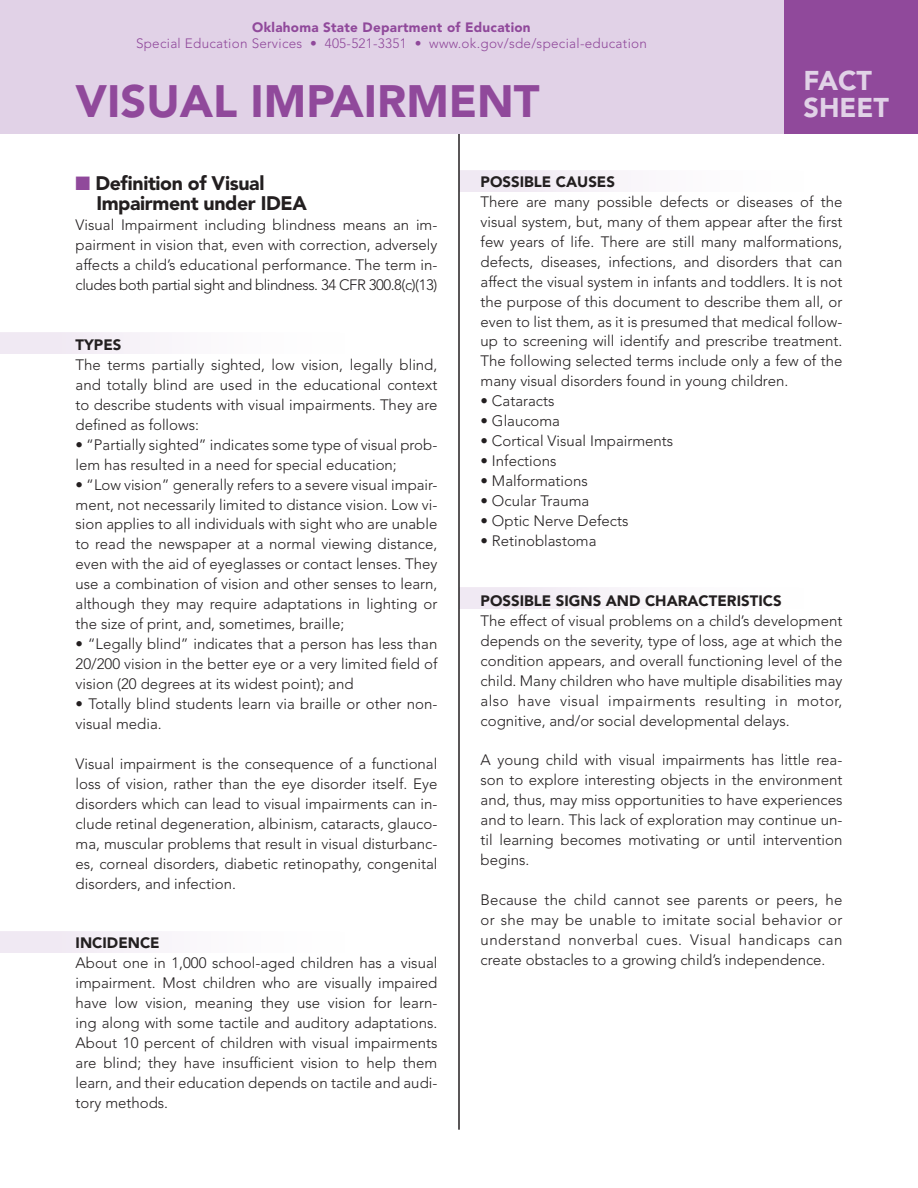
<style>
.page{position:relative;width:918px;height:1188px;background:#fff}
.page>*{position:absolute;margin:0;border:0;box-sizing:border-box;transform-origin:0 0}
.t1{font:900 45px "Avenir";color:#90499b}
.t2{font:900 27px "Avenir";color:#e1d2e7}
.t3{font:900 19.5px "Avenir";letter-spacing:-.02em;color:#231f20}
.t4{font:300 15px/20px "Avenir";color:#231f20;text-align:justify}
.t5{font:900 15px "Avenir";color:#231f20}
.t6{font:300 13.5px "Avenir";letter-spacing:.02em;color:#90499b}
.t7{font:900 13.5px "Avenir";letter-spacing:.02em;color:#90499b}
.s1{color:#90499b}
</style>
<div class="page">
<div style="left:459px;top:588px;width:386px;height:21px;background:linear-gradient(to right,#efe8f2,#fff)"></div>
<div style="left:459px;top:171px;width:386px;height:21px;background:linear-gradient(to right,#efe8f2,#fff)"></div>
<div style="left:0;top:333px;width:386px;height:21px;background:linear-gradient(to right,#efe8f2,#fff)"></div>
<div style="left:0;top:932px;width:386px;height:21px;background:linear-gradient(to right,#efe8f2,#fff)"></div>
<hr style="left:458px;top:130px;width:2px;height:1000px;background:#231f20">
<div style="left:0;top:0;width:789px;height:134px;background:#e1d2e7"></div>
<div style="left:784px;top:0;width:134px;height:134px;background:#90499b"></div>
<p class="t7" style="left:252px;top:19px;width:280px">Oklahoma State Department of Education</p>
<p class="t6" style="left:136px;top:36px;width:512px">Special Education Services • 405-521-3351 • www.ok.gov/sde/special-education</p>
<p class="t1" style="left:76px;top:74px;width:466px">VISUAL IMPAIRMENT</p>
<p class="t2" style="left:804px;top:65px;width:70px">FACT</p>
<p class="t2" style="left:804px;top:92px;width:87px">SHEET</p>
<p class="t3" style="left:76px;top:172px;width:190px"><span class="s1">■</span> Definition of Visual</p>
<p class="t3" style="left:96px;top:192px;width:212px">Impairment under IDEA</p>
<p class="t4" style="left:76px;top:215px;width:363px">Visual Impairment including blindness means an im&shy;pairment in vision that, even with correction, adversely affects a child’s educational performance. The term in&shy;cludes both partial sight and blindness. 34 CFR 300.8(c)(13)</p>
<p class="t5" style="left:76px;top:336px;width:47px">TYPES</p>
<p class="t4" style="left:76px;top:355px;width:363px">The terms partially sighted, low vision, legally blind, and totally blind are used in the educational context to describe students with visual impairments. They are defined as follows:</p>
<p class="t4" style="left:76px;top:435px;width:363px">• “Partially sighted” indicates some type of visual prob&shy;lem has resulted in a need for special education;</p>
<p class="t4" style="left:76px;top:474px;width:363px">• “Low vision” generally refers to a severe visual impair&shy;ment, not necessarily limited to distance vision. Low vi&shy;sion applies to all individuals with sight who are unable to read the newspaper at a normal viewing distance, even with the aid of eyeglasses or contact lenses. They use a combination of vision and other senses to learn, although they may require adaptations in lighting or the size of print, and, sometimes, braille;</p>
<p class="t4" style="left:76px;top:634px;width:363px">• “Legally blind” indicates that a person has less than 20/200 vision in the better eye or a very limited field of vision (20 degrees at its widest point); and</p>
<p class="t4" style="left:76px;top:694px;width:363px">• Totally blind students learn via braille or other non&shy;visual media.</p>
<p class="t4" style="left:76px;top:754px;width:363px">Visual impairment is the consequence of a functional loss of vision, rather than the eye disorder itself. Eye disorders which can lead to visual impairments can in&shy;clude retinal degeneration, albinism, cataracts, glauco&shy;ma, muscular problems that result in visual disturbanc&shy;es, corneal disorders, diabetic retinopathy, congenital disorders, and infection.</p>
<p class="t5" style="left:76px;top:934px;width:86px">INCIDENCE</p>
<p class="t4" style="left:76px;top:953px;width:363px">About one in 1,000 school-aged children has a visual impairment. Most children who are visually impaired have low vision, meaning they use vision for learn&shy;ing along with some tactile and auditory adaptations.<br>About 10 percent of children with visual impairments are blind; they have insufficient vision to help them learn, and their education depends on tactile and audi&shy;tory methods.</p>
<p class="t5" style="left:481px;top:173px;width:136px">POSSIBLE CAUSES</p>
<p class="t4" style="left:481px;top:192px;width:363px">There are many possible defects or diseases of the visual system, but, many of them appear after the first few years of life. There are still many malformations, defects, diseases, infections, and disorders that can affect the visual system in infants and toddlers. It is not the purpose of this document to describe them all, or even to list them, as it is presumed that medical follow&shy;up to screening will identify and prescribe treatment.<br>The following selected terms include only a few of the many visual disorders found in young children.</p>
<p class="t4" style="left:481px;top:391px;width:75px">• Cataracts</p>
<p class="t4" style="left:481px;top:411px;width:81px">• Glaucoma</p>
<p class="t4" style="left:481px;top:431px;width:194px">• Cortical Visual Impairments</p>
<p class="t4" style="left:481px;top:451px;width:77px">• Infections</p>
<p class="t4" style="left:481px;top:471px;width:109px">• Malformations</p>
<p class="t4" style="left:481px;top:491px;width:110px">• Ocular Trauma</p>
<p class="t4" style="left:481px;top:511px;width:149px">• Optic Nerve Defects</p>
<p class="t4" style="left:481px;top:531px;width:117px">• Retinoblastoma</p>
<p class="t5" style="left:481px;top:592px;width:303px">POSSIBLE SIGNS AND CHARACTERISTICS</p>
<p class="t4" style="left:481px;top:611px;width:363px">The effect of visual problems on a child’s development depends on the severity, type of loss, age at which the condition appears, and overall functioning level of the child. Many children who have multiple disabilities may also have visual impairments resulting in motor, cognitive, and/or social developmental delays.</p>
<p class="t4" style="left:481px;top:750px;width:363px">A young child with visual impairments has little rea&shy;son to explore interesting objects in the environment and, thus, may miss opportunities to have experiences and to learn. This lack of exploration may continue un&shy;til learning becomes motivating or until intervention begins.</p>
<p class="t4" style="left:481px;top:890px;width:363px">Because the child cannot see parents or peers, he or she may be unable to imitate social behavior or understand nonverbal cues. Visual handicaps can create obstacles to a growing child’s independence.</p>
</div>
